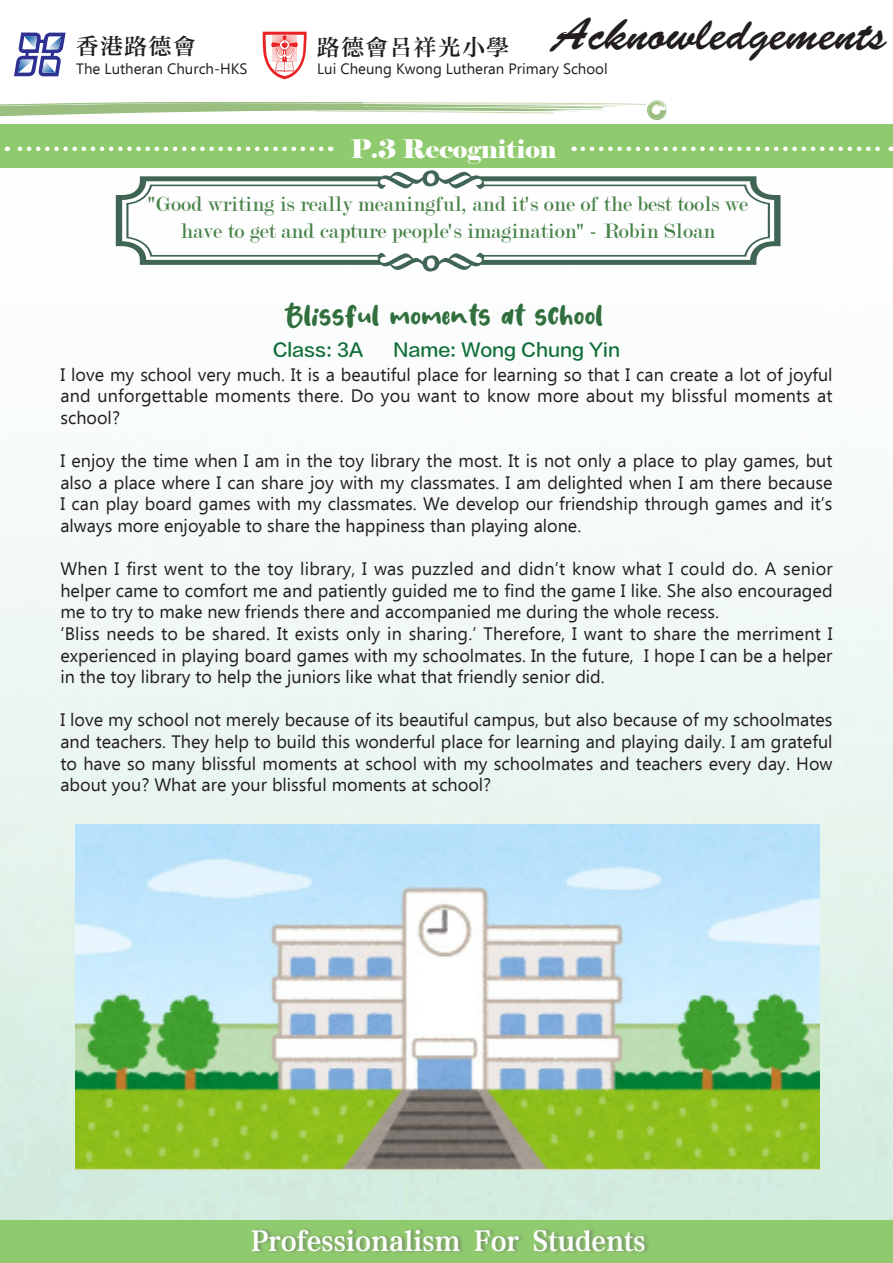
<style>
.page{position:relative;width:893px;height:1263px;background:#fff}
.page>*{position:absolute;margin:0;border:0;box-sizing:border-box;transform-origin:0 0}
.t1{font:46.05px "Brush Script Std";color:#221e1f}
.t2{font:33px "Fresh Lychee";letter-spacing:-.005em;color:#316f3e}
.t3{font:26.4px "FZZCYSB B51 0";color:#fff}
.t4{font:25.5px "Elephant";color:#fff}
.t5{font:22.5px "FZZYSB B51 0";letter-spacing:.075em;color:#221e1f}
.t6{font:22.35px/26.8px "Modern";color:#49834a;text-align:center}
.t7{font:18px/21.6px "Ebrima";color:#231f20;text-align:justify}
.t8{font:18px "FZLTZHB B51 0";color:#0f6e38}
.t9{font:15px "Ebrima";color:#221e1f}
</style>
<div class="page">
<div style="left:0;top:124px;width:893px;height:1129px;background:linear-gradient(to bottom,#fff,#d2ebde)"></div>
<div style="left:0;top:124px;width:893px;height:44px;background:#90ca6e"></div>
<div style="left:0;top:1221px;width:893px;height:42px;background:#90ca6e"></div>
<svg style="left:0;top:100px;width:666px;height:20px"></svg>
<img style="left:255px;top:1229px;width:394px;height:24px">
<svg style="left:116px;top:170px;width:664px;height:101px"></svg>
<svg style="left:14px;top:32px;width:52px;height:44px"></svg>
<svg style="left:262px;top:32px;width:45px;height:47px"></svg>
<svg style="left:7px;top:147px;width:314px;height:4px"></svg>
<svg style="left:583px;top:147px;width:309px;height:4px"></svg>
<img style="left:75px;top:825px;width:744px;height:344px">
<p class="t5" style="left:76px;top:33px;width:121px">香港路德會</p>
<p class="t9" style="left:76px;top:57px;width:173px">The Lutheran Church-HKS</p>
<p class="t1" style="left:553px;top:8px;width:335px">Acknowledgements</p>
<p class="t5" style="left:317px;top:34px;width:194px">路德會呂祥光小學</p>
<p class="t9" style="left:317px;top:58px;width:292px">Lui Cheung Kwong Lutheran Primary School</p>
<p class="t4" style="left:350px;top:133px;width:208px">P.3 Recognition</p>
<p class="t6" style="left:148px;top:191px;width:602px">"Good writing is really meaningful, and it's one of the best tools we have to get and capture people's imagination" - Robin Sloan</p>
<p class="t2" style="left:284px;top:297px;width:320px">Blissful moments at school</p>
<p class="t8" style="left:273px;top:340px;width:92px">Class: 3A</p>
<p class="t8" style="left:393px;top:340px;width:229px">Name: Wong Chung Yin</p>
<p class="t7" style="left:60px;top:363px;width:774px">I love my school very much. It is a beautiful place for learning so that I can create a lot of joyful and unforgettable moments there. Do you want to know more about my blissful moments at school?</p>
<p class="t7" style="left:60px;top:449px;width:774px">I enjoy the time when I am in the toy library the most. It is not only a place to play games, but also a place where I can share joy with my classmates. I am delighted when I am there because I can play board games with my classmates. We develop our friendship through games and it’s always more enjoyable to share the happiness than playing alone.</p>
<p class="t7" style="left:60px;top:557px;width:774px">When I first went to the toy library, I was puzzled and didn’t know what I could do. A senior helper came to comfort me and patiently guided me to find the game I like. She also encouraged me to try to make new friends there and accompanied me during the whole recess.</p>
<p class="t7" style="left:60px;top:622px;width:774px">‘Bliss needs to be shared. It exists only in sharing.’ Therefore, I want to share the merriment I experienced in playing board games with my schoolmates. In the future, I hope I can be a helper in the toy library to help the juniors like what that friendly senior did.</p>
<p class="t7" style="left:60px;top:709px;width:774px">I love my school not merely because of its beautiful campus, but also because of my schoolmates and teachers. They help to build this wonderful place for learning and playing daily. I am grateful to have so many blissful moments at school with my schoolmates and teachers every day. How about you? What are your blissful moments at school?</p>
<p class="t3" style="left:251px;top:1224px;width:396px">Professionalism For Students</p>
</div>
